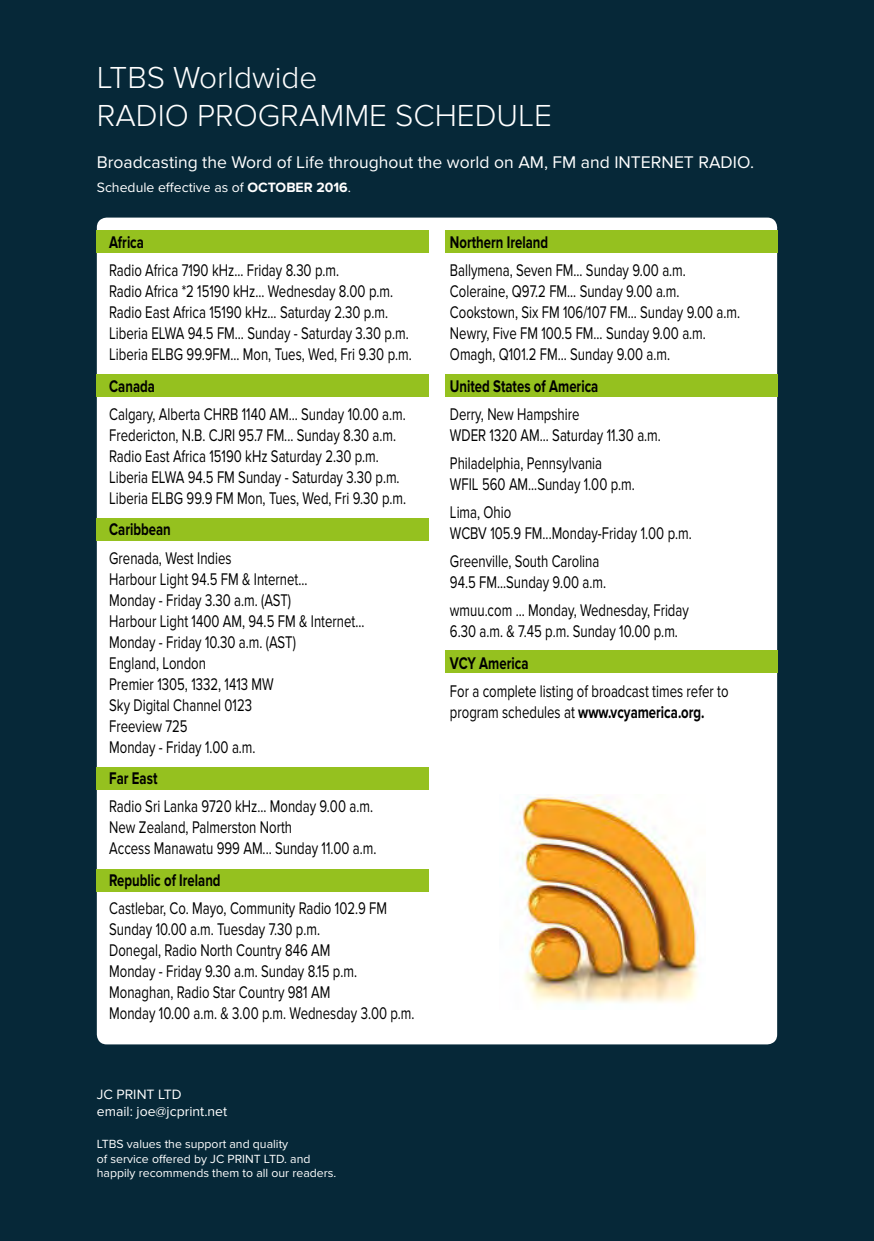
<style>
.page{position:relative;width:874px;height:1241px;background:#fff}
.page>*{position:absolute;margin:0;border:0;box-sizing:border-box;transform-origin:0 0}
.t1{font:300 31.5px/37.8px "Proxima Nova";color:#fff}
.t2{font:17.5px/21px "Proxima Nova";color:#000;scale:.75 1}
.t3{font:700 17.5px "Proxima Nova";color:#000;scale:.75 1}
.t4{font:17.5px "Proxima Nova";color:#fff}
.t5{font:14px/16.8px "Proxima Nova";color:#fff}
.t6{font:12.25px/14.7px "Proxima Nova";color:#fff}
.s1{font-weight:700}
</style>
<div class="page">
<div style="left:0;top:0;width:873px;height:1240px;background:#062838"></div>
<div style="left:97px;top:217px;width:679px;height:827px;background:#fff;border-radius:10px"></div>
<img style="left:515px;top:794px;width:183px;height:209px">
<div style="left:97px;top:230px;width:332px;height:23px;background:#95c11f"></div>
<div style="left:97px;top:374px;width:332px;height:22px;background:#95c11f"></div>
<div style="left:97px;top:518px;width:332px;height:23px;background:#95c11f"></div>
<div style="left:97px;top:766px;width:332px;height:23px;background:#95c11f"></div>
<div style="left:97px;top:869px;width:332px;height:23px;background:#95c11f"></div>
<div style="left:445px;top:230px;width:331px;height:23px;background:#95c11f"></div>
<div style="left:445px;top:374px;width:331px;height:22px;background:#95c11f"></div>
<div style="left:445px;top:650px;width:331px;height:22px;background:#95c11f"></div>
<h1 class="t1" style="left:97px;top:59px;width:456px">LTBS Worldwide<br>RADIO PROGRAMME SCHEDULE</h1>
<p class="t4" style="left:97px;top:152px;width:658px">Broadcasting the Word of Life throughout the world on AM, FM and INTERNET RADIO.</p>
<p class="t5" style="left:97px;top:180px;width:255px">Schedule effective as of <span class="s1">OCTOBER 2016</span>.</p>
<p class="t3" style="left:109px;top:232px;width:48px">Africa</p>
<p class="t2" style="left:109px;top:260px;width:404px">Radio Africa 7190 kHz... Friday 8.30 p.m.<br>Radio Africa *2 15190 kHz... Wednesday 8.00 p.m.<br>Radio East Africa 15190 kHz... Saturday 2.30 p.m.<br>Liberia ELWA 94.5 FM... Sunday - Saturday 3.30 p.m.<br>Liberia ELBG 99.9FM... Mon, Tues, Wed, Fri 9.30 p.m.</p>
<p class="t3" style="left:109px;top:376px;width:62px">Canada</p>
<p class="t2" style="left:109px;top:404px;width:397px">Calgary, Alberta CHRB 1140 AM... Sunday 10.00 a.m.<br>Fredericton, N.B. CJRI 95.7 FM... Sunday 8.30 a.m.<br>Radio East Africa 15190 kHz Saturday 2.30 p.m.<br>Liberia ELWA 94.5 FM Sunday - Saturday 3.30 p.m.<br>Liberia ELBG 99.9 FM Mon, Tues, Wed, Fri 9.30 p.m.</p>
<p class="t3" style="left:109px;top:519px;width:84px">Caribbean</p>
<p class="t2" style="left:109px;top:547px;width:341px">Grenada, West Indies<br>Harbour Light 94.5 FM &amp; Internet...<br>Monday - Friday 3.30 a.m. (AST)<br>Harbour Light 1400 AM, 94.5 FM &amp; Internet...<br>Monday - Friday 10.30 a.m. (AST)<br>England, London<br>Premier 1305, 1332, 1413 MW<br>Sky Digital Channel 0123<br>Freeview 725<br>Monday - Friday 1.00 a.m.</p>
<p class="t3" style="left:109px;top:768px;width:66px">Far East</p>
<p class="t2" style="left:109px;top:796px;width:358px">Radio Sri Lanka 9720 kHz... Monday 9.00 a.m.<br>New Zealand, Palmerston North<br>Access Manawatu 999 AM... Sunday 11.00 a.m.</p>
<p class="t3" style="left:109px;top:869px;width:150px">Republic of Ireland</p>
<p class="t2" style="left:109px;top:897px;width:408px">Castlebar, Co. Mayo, Community Radio 102.9 FM Sunday 10.00 a.m. Tuesday 7.30 p.m.<br>Donegal, Radio North Country 846 AM<br>Monday - Friday 9.30 a.m. Sunday 8.15 p.m.<br>Monaghan, Radio Star Country 981 AM<br>Monday 10.00 a.m. &amp; 3.00 p.m. Wednesday 3.00 p.m.</p>
<p class="t5" style="left:97px;top:1086px;width:132px">JC PRINT LTD<br>email: joe@jcprint.net</p>
<p class="t6" style="left:97px;top:1136px;width:241px">LTBS values the support and quality<br>of service offered by JC PRINT LTD. and happily recommends them to all our readers.</p>
<p class="t3" style="left:450px;top:232px;width:132px">Northern Ireland</p>
<p class="t2" style="left:450px;top:260px;width:388px">Ballymena, Seven FM... Sunday 9.00 a.m.<br>Coleraine, Q97.2 FM... Sunday 9.00 a.m.<br>Cookstown, Six FM 106/107 FM... Sunday 9.00 a.m.<br>Newry, Five FM 100.5 FM... Sunday 9.00 a.m.<br>Omagh, Q101.2 FM... Sunday 9.00 a.m.</p>
<p class="t3" style="left:450px;top:376px;width:199px">United States of America</p>
<p class="t2" style="left:450px;top:404px;width:282px">Derry, New Hampshire<br>WDER 1320 AM... Saturday 11.30 a.m.</p>
<p class="t2" style="left:450px;top:453px;width:248px">Philadelphia, Pennsylvania<br>WFIL 560 AM...Sunday 1.00 p.m.</p>
<p class="t2" style="left:450px;top:502px;width:324px">Lima, Ohio<br>WCBV 105.9 FM...Monday-Friday 1.00 p.m.</p>
<p class="t2" style="left:450px;top:551px;width:209px">Greenville, South Carolina<br>94.5 FM...Sunday 9.00 a.m.</p>
<p class="t2" style="left:450px;top:600px;width:320px">wmuu.com ... Monday, Wednesday, Friday<br>6.30 a.m. &amp; 7.45 p.m. Sunday 10.00 p.m.</p>
<p class="t3" style="left:450px;top:652px;width:106px">VCY America</p>
<p class="t2" style="left:450px;top:680px;width:373px">For a complete listing of broadcast times refer to program schedules at <span class="s1">www.vcyamerica.org.</span></p>
</div>
